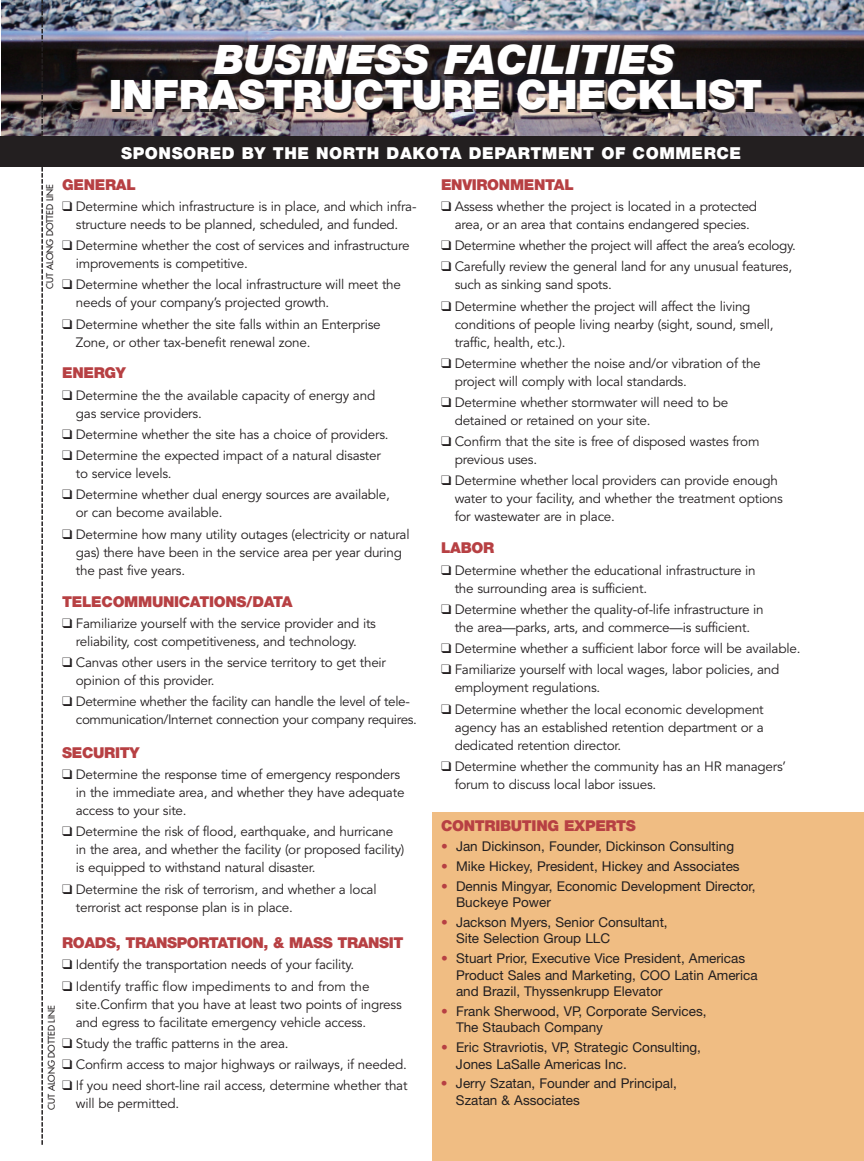
<style>
.page{position:relative;width:864px;height:1161px;background:#fff}
.page>*{position:absolute;margin:0;border:0;box-sizing:border-box;transform-origin:0 0}
.t1{font:900 40.65px "Helvetica Neue";color:#fff}
.t2{font:italic 900 40.65px "Helvetica Neue";color:#fff}
.t3{font:900 16.5px "Helvetica Neue";letter-spacing:.035em;color:#fff}
.t4{font:900 15px "Helvetica Neue";letter-spacing:-.02em;color:#b74043}
.t5{font:13.5px/18px "Avenir";letter-spacing:-.015em;color:#231f20}
.t6{font:13.5px/16.5px "Helvetica Neue";color:#231f20}
.t7{font:9px "Futura";color:#231f20}
.s1{color:#b74043}
</style>
<div class="page">
<img style="left:2px;top:0;width:862px;height:136px">
<svg style="left:41px;top:0;width:2px;height:1145px;background:#787677"></svg>
<div style="left:433px;top:812px;width:431px;height:349px;background:#f0bd83"></div>
<div style="left:0;top:136px;width:864px;height:31px;background:#231f20"></div>
<h1 class="t2" style="left:214px;top:45px;width:463px">BUSINESS FACILITIES</h1>
<h1 class="t1" style="left:109px;top:79px;width:655px">INFRASTRUCTURE CHECKLIST</h1>
<p class="t3" style="left:121px;top:147px;width:622px">SPONSORED BY THE NORTH DAKOTA DEPARTMENT OF COMMERCE</p>
<p class="t4" style="left:62px;top:179px;width:75px">GENERAL</p>
<p class="t5" style="left:62px;top:198px;width:356px;text-align:center">❑ Determine which infrastructure is in place, and which infra&shy;structure needs to be planned, scheduled, and funded.</p>
<p class="t5" style="left:76px;top:237px;width:335px;text-indent:-14px">❑ Determine whether the cost of services and infrastructure improvements is competitive.</p>
<p class="t5" style="left:76px;top:277px;width:327px;text-indent:-14px">❑ Determine whether the local infrastructure will meet the needs of your company’s projected growth.</p>
<p class="t5" style="left:76px;top:316px;width:306px;text-indent:-14px">❑ Determine whether the site falls within an Enterprise<br>Zone, or other tax-benefit renewal zone.</p>
<p class="t4" style="left:62px;top:368px;width:65px">ENERGY</p>
<p class="t5" style="left:76px;top:387px;width:301px;text-indent:-14px">❑ Determine the the available capacity of energy and gas service providers.</p>
<p class="t5" style="left:62px;top:426px;width:328px">❑ Determine whether the site has a choice of providers.</p>
<p class="t5" style="left:76px;top:448px;width:307px;text-indent:-14px">❑ Determine the expected impact of a natural disaster to service levels.</p>
<p class="t5" style="left:76px;top:487px;width:316px;text-indent:-14px">❑ Determine whether dual energy sources are available, or can become available.</p>
<p class="t5" style="left:76px;top:526px;width:335px;text-indent:-14px">❑ Determine how many utility outages (electricity or natural gas) there have been in the service area per year during the past five years.</p>
<p class="t4" style="left:62px;top:596px;width:232px">TELECOMMUNICATIONS/DATA</p>
<p class="t5" style="left:62px;top:615px;width:315px;text-align:center">❑ Familiarize yourself with the service provider and its reliability, cost competitiveness, and technology.</p>
<p class="t5" style="left:76px;top:655px;width:312px;text-indent:-14px">❑ Canvas other users in the service territory to get their opinion of this provider.</p>
<p class="t5" style="left:76px;top:694px;width:343px;text-indent:-14px">❑ Determine whether the facility can handle the level of tele&shy;communication/Internet connection your company requires.</p>
<p class="t4" style="left:62px;top:747px;width:79px">SECURITY</p>
<p class="t5" style="left:76px;top:767px;width:330px;text-indent:-14px">❑ Determine the response time of emergency responders in the immediate area, and whether they have adequate access to your site.</p>
<p class="t5" style="left:76px;top:824px;width:330px;text-indent:-14px">❑ Determine the risk of flood, earthquake, and hurricane in the area, and whether the facility (or proposed facility) is equipped to withstand natural disaster.</p>
<p class="t5" style="left:76px;top:881px;width:302px;text-indent:-14px">❑ Determine the risk of terrorism, and whether a local terrorist act response plan is in place.</p>
<p class="t4" style="left:62px;top:937px;width:343px">ROADS, TRANSPORTATION, &amp; MASS TRANSIT</p>
<p class="t5" style="left:62px;top:957px;width:294px">❑ Identify the transportation needs of your facility.</p>
<p class="t5" style="left:76px;top:978px;width:327px;text-indent:-14px">❑ Identify traffic flow impediments to and from the site.Confirm that you have at least two points of ingress and egress to facilitate emergency vehicle access.</p>
<p class="t5" style="left:62px;top:1035px;width:228px">❑ Study the traffic patterns in the area.</p>
<p class="t5" style="left:62px;top:1056px;width:346px">❑ Confirm access to major highways or railways, if needed.</p>
<p class="t5" style="left:76px;top:1078px;width:333px;text-indent:-14px">❑ If you need short-line rail access, determine whether that will be permitted.</p>
<p class="t7" style="left:45px;top:289px;width:106px;rotate:-90deg">CUT ALONG DOTTED LINE</p>
<p class="t7" style="left:47px;top:1110px;width:106px;rotate:-90deg">CUT ALONG DOTTED LINE</p>
<p class="t4" style="left:441px;top:179px;width:134px">ENVIRONMENTAL</p>
<p class="t5" style="left:441px;top:198px;width:318px;text-align:center">❑ Assess whether the project is located in a protected area, or an area that contains endangered species.</p>
<p class="t5" style="left:441px;top:237px;width:356px">❑ Determine whether the project will affect the area’s ecology.</p>
<p class="t5" style="left:455px;top:259px;width:339px;text-indent:-14px">❑ Carefully review the general land for any unusual features, such as sinking sand spots.</p>
<p class="t5" style="left:455px;top:298px;width:321px;text-indent:-14px">❑ Determine whether the project will affect the living conditions of people living nearby (sight, sound, smell, traffic, health, etc.).</p>
<p class="t5" style="left:455px;top:355px;width:308px;text-indent:-14px">❑ Determine whether the noise and/or vibration of the project will comply with local standards.</p>
<p class="t5" style="left:455px;top:394px;width:275px;text-indent:-14px">❑ Determine whether stormwater will need to be detained or retained on your site.</p>
<p class="t5" style="left:455px;top:434px;width:306px;text-indent:-14px">❑ Confirm that the site is free of disposed wastes from previous uses.</p>
<p class="t5" style="left:455px;top:473px;width:330px;text-indent:-14px">❑ Determine whether local providers can provide enough water to your facility, and whether the treatment options for wastewater are in place.</p>
<p class="t4" style="left:441px;top:543px;width:55px">LABOR</p>
<p class="t5" style="left:455px;top:562px;width:303px;text-indent:-14px">❑ Determine whether the educational infrastructure in the surrounding area is sufficient.</p>
<p class="t5" style="left:441px;top:601px;width:324px;text-align:center">❑ Determine whether the quality-of-life infrastructure in the area—parks, arts, and commerce—is sufficient.</p>
<p class="t5" style="left:441px;top:641px;width:361px">❑ Determine whether a sufficient labor force will be available.</p>
<p class="t5" style="left:455px;top:662px;width:326px;text-indent:-14px">❑ Familiarize yourself with local wages, labor policies, and employment regulations.</p>
<p class="t5" style="left:455px;top:701px;width:311px;text-align:justify;text-indent:-14px">❑ Determine whether the local economic development agency has an established retention department or a dedicated retention director.</p>
<p class="t5" style="left:455px;top:758px;width:333px;text-indent:-14px">❑ Determine whether the community has an HR managers’ forum to discuss local labor issues.</p>
<p class="t4" style="left:441px;top:821px;width:196px">CONTRIBUTING EXPERTS</p>
<p class="t6" style="left:441px;top:839px;width:295px"><span class="s1">•</span> Jan Dickinson, Founder, Dickinson Consulting</p>
<p class="t6" style="left:441px;top:859px;width:300px"><span class="s1">•</span> Mike Hickey, President, Hickey and Associates</p>
<p class="t6" style="left:456px;top:879px;width:301px;text-indent:-15px"><span class="s1">•</span> Dennis Mingyar, Economic Development Director,<br>Buckeye Power</p>
<p class="t6" style="left:456px;top:915px;width:213px;text-indent:-15px"><span class="s1">•</span> Jackson Myers, Senior Consultant,<br>Site Selection Group LLC</p>
<p class="t6" style="left:456px;top:951px;width:303px;text-indent:-15px"><span class="s1">•</span> Stuart Prior, Executive Vice President, Americas<br>Product Sales and Marketing, COO Latin America and Brazil, Thyssenkrupp Elevator</p>
<p class="t6" style="left:456px;top:1004px;width:252px;text-indent:-15px"><span class="s1">•</span> Frank Sherwood, VP, Corporate Services,<br>The Staubach Company</p>
<p class="t6" style="left:456px;top:1040px;width:247px;text-indent:-15px"><span class="s1">•</span> Eric Stravriotis, VP, Strategic Consulting,<br>Jones LaSalle Americas Inc.</p>
<p class="t6" style="left:456px;top:1077px;width:222px;text-indent:-15px"><span class="s1">•</span> Jerry Szatan, Founder and Principal,<br>Szatan &amp; Associates</p>
</div>
